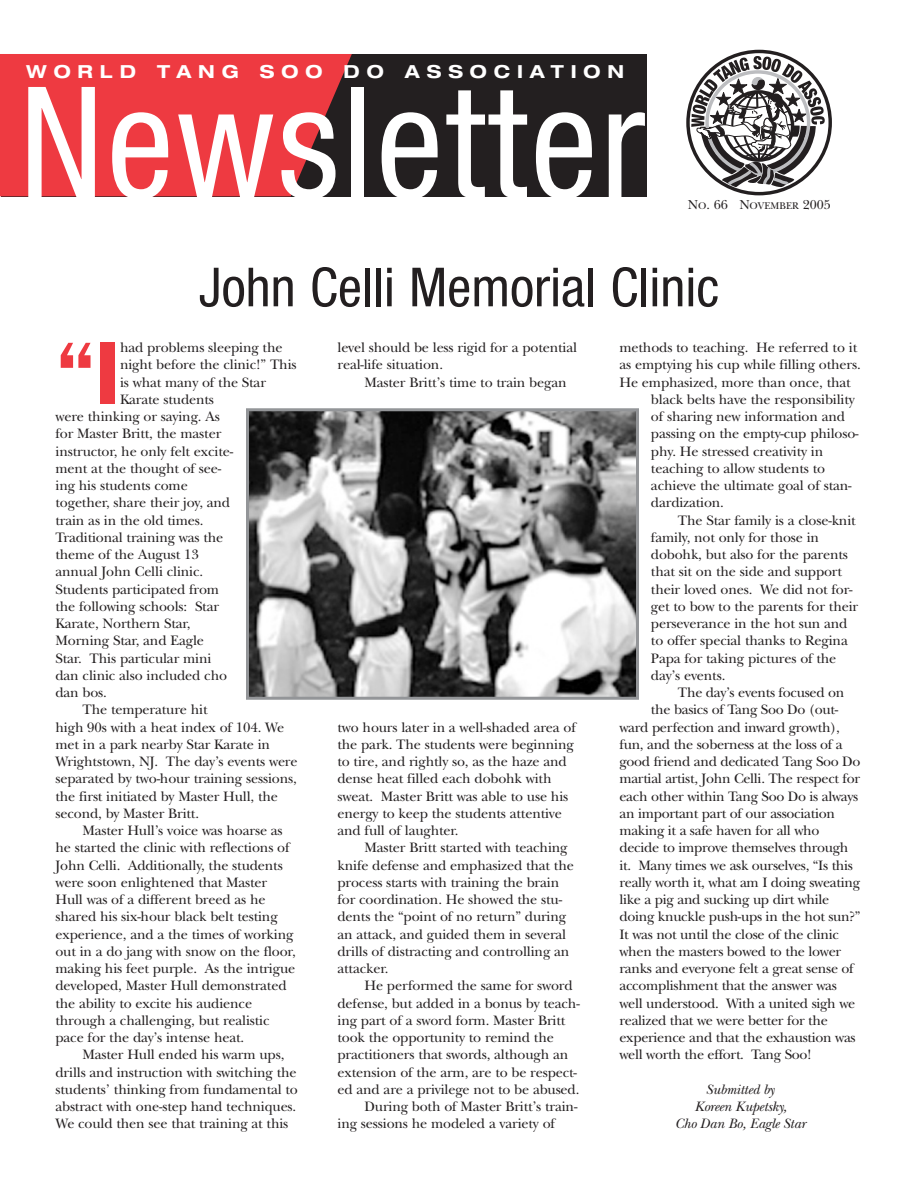
<style>
.page{position:relative;width:918px;height:1188px;background:#fff}
.page>*{position:absolute;margin:0;border:0;box-sizing:border-box;transform-origin:0 0}
.t1{font:condensed 154.5px "Helvetica Neue";letter-spacing:.02em;color:#fff}
.t2{font:600 91.65px "Franklin Got T";color:#ee3a41}
.t3{font:condensed 54px "Helvetica Neue";color:#231f20}
.t4{font:700 expanded 18px "Helvetica Neue";letter-spacing:.385em;color:#fff}
.t5{font:14.25px/17.2px "New Baskerville";letter-spacing:-.01em;color:#231f20}
.t6{font:italic 14.25px/17.2px "New Baskerville";letter-spacing:-.01em;color:#231f20;text-align:center}
.t7{font:13.5px "New Baskerville";color:#231f20}
.s1{font-size:10.2px}
</style>
<div class="page">
<div style="left:1px;top:54px;width:645px;height:142px;background:#231f20"></div>
<svg style="left:0;top:54px;width:352px;height:142px;background:#dd373e"></svg>
<svg style="left:686px;top:50px;width:146px;height:145px"></svg>
<img style="left:250px;top:412px;width:385px;height:284px">
<div style="left:246px;top:408px;width:393px;height:292px;border:3px solid #939598"></div>
<p class="t4" style="left:26px;top:64px;width:600px">WORLD TANG SOO DO ASSOCIATION</p>
<h1 class="t1" style="left:19px;top:87px;width:627px">Newsletter</h1>
<p class="t7" style="left:688px;top:199px;width:145px">N<span class="s1">O</span>. 66 N<span class="s1">OVEMBER</span> 2005</p>
<h3 class="t3" style="left:199px;top:268px;width:522px">John Celli Memorial Clinic</h3>
<h2 class="t2" style="left:56px;top:339px;width:67px">“I</h2>
<p class="t5" style="left:120px;top:341px;width:164px">had problems sleeping the</p>
<p class="t5" style="left:120px;top:358px;width:178px">night before the clinic!” This</p>
<p class="t5" style="left:120px;top:375px;width:148px">is what many of the Star</p>
<p class="t5" style="left:120px;top:392px;width:96px">Karate students</p>
<p class="t5" style="left:56px;top:410px;width:166px">were thinking or saying. As</p>
<p class="t5" style="left:56px;top:427px;width:167px">for Master Britt, the master</p>
<p class="t5" style="left:56px;top:444px;width:179px">instructor, he only felt excite-</p>
<p class="t5" style="left:56px;top:461px;width:167px">ment at the thought of see-</p>
<p class="t5" style="left:56px;top:479px;width:134px">ing his students come</p>
<p class="t5" style="left:56px;top:496px;width:176px">together, share their joy, and</p>
<p class="t5" style="left:56px;top:513px;width:150px">train as in the old times.</p>
<p class="t5" style="left:56px;top:530px;width:169px">Traditional training was the</p>
<p class="t5" style="left:56px;top:548px;width:145px">theme of the August 13</p>
<p class="t5" style="left:56px;top:565px;width:149px">annual John Celli clinic.</p>
<p class="t5" style="left:56px;top:582px;width:165px">Students participated from</p>
<p class="t5" style="left:56px;top:599px;width:165px">the following schools: Star</p>
<p class="t5" style="left:56px;top:617px;width:137px">Karate, Northern Star,</p>
<p class="t5" style="left:56px;top:634px;width:150px">Morning Star, and Eagle</p>
<p class="t5" style="left:56px;top:651px;width:157px">Star. This particular mini</p>
<p class="t5" style="left:56px;top:668px;width:173px">dan clinic also included cho</p>
<p class="t5" style="left:56px;top:686px;width:53px">dan bos.</p>
<p class="t5" style="left:82px;top:703px;width:127px">The temperature hit</p>
<p class="t5" style="left:56px;top:720px;width:230px">high 90s with a heat index of 104. We</p>
<p class="t5" style="left:56px;top:737px;width:216px">met in a park nearby Star Karate in</p>
<p class="t5" style="left:56px;top:755px;width:244px">Wrightstown, NJ. The day’s events were</p>
<p class="t5" style="left:56px;top:772px;width:243px">separated by two-hour training sessions,</p>
<p class="t5" style="left:56px;top:789px;width:224px">the first initiated by Master Hull, the</p>
<p class="t5" style="left:56px;top:806px;width:145px">second, by Master Britt.</p>
<p class="t5" style="left:82px;top:824px;width:202px">Master Hull’s voice was hoarse as</p>
<p class="t5" style="left:56px;top:841px;width:236px">he started the clinic with reflections of</p>
<p class="t5" style="left:56px;top:858px;width:229px">John Celli. Additionally, the students</p>
<p class="t5" style="left:56px;top:875px;width:213px">were soon enlightened that Master</p>
<p class="t5" style="left:56px;top:893px;width:212px">Hull was of a different breed as he</p>
<p class="t5" style="left:56px;top:910px;width:224px">shared his six-hour black belt testing</p>
<p class="t5" style="left:56px;top:927px;width:240px">experience, and a the times of working</p>
<p class="t5" style="left:56px;top:944px;width:242px">out in a do jang with snow on the floor,</p>
<p class="t5" style="left:56px;top:962px;width:241px">making his feet purple. As the intrigue</p>
<p class="t5" style="left:56px;top:979px;width:233px">developed, Master Hull demonstrated</p>
<p class="t5" style="left:56px;top:996px;width:198px">the ability to excite his audience</p>
<p class="t5" style="left:56px;top:1013px;width:216px">through a challenging, but realistic</p>
<p class="t5" style="left:56px;top:1031px;width:190px">pace for the day’s intense heat.</p>
<p class="t5" style="left:82px;top:1048px;width:203px">Master Hull ended his warm ups,</p>
<p class="t5" style="left:56px;top:1065px;width:243px">drills and instruction with switching the</p>
<p class="t5" style="left:56px;top:1082px;width:244px">students’ thinking from fundamental to</p>
<p class="t5" style="left:56px;top:1100px;width:242px">abstract with one-step hand techniques.</p>
<p class="t5" style="left:56px;top:1117px;width:234px">We could then see that training at this</p>
<p class="t5" style="left:337px;top:341px;width:241px">level should be less rigid for a potential real-life situation.</p>
<p class="t5" style="left:364px;top:375px;width:204px">Master Britt’s time to train began</p>
<p class="t5" style="left:337px;top:720px;width:240px">two hours later in a well-shaded area of the park. The students were beginning to tire, and rightly so, as the haze and dense heat filled each dobohk with sweat. Master Britt was able to use his energy to keep the students attentive and full of laughter.</p>
<p class="t5" style="left:337px;top:841px;width:238px;text-indent:27px">Master Britt started with teaching knife defense and emphasized that the process starts with training the brain for coordination. He showed the stu&shy;dents the “point of no return” during an attack, and guided them in several drills of distracting and controlling an attacker.</p>
<p class="t5" style="left:364px;top:979px;width:210px">He performed the same for sword</p>
<p class="t5" style="left:337px;top:996px;width:244px">defense, but added in a bonus by teach-</p>
<p class="t5" style="left:337px;top:1013px;width:229px">ing part of a sword form. Master Britt</p>
<p class="t5" style="left:337px;top:1031px;width:218px">took the opportunity to remind the</p>
<p class="t5" style="left:337px;top:1048px;width:232px">practitioners that swords, although an</p>
<p class="t5" style="left:337px;top:1065px;width:241px">extension of the arm, are to be respect-</p>
<p class="t5" style="left:337px;top:1082px;width:243px">ed and are a privilege not to be abused.</p>
<p class="t5" style="left:364px;top:1100px;width:214px">During both of Master Britt’s train-</p>
<p class="t5" style="left:337px;top:1117px;width:219px">ing sessions he modeled a variety of</p>
<p class="t5" style="left:619px;top:341px;width:239px">methods to teaching. He referred to it</p>
<p class="t5" style="left:619px;top:358px;width:243px">as emptying his cup while filling others.</p>
<p class="t5" style="left:619px;top:375px;width:233px">He emphasized, more than once, that</p>
<p class="t5" style="left:651px;top:392px;width:205px">black belts have the responsibility</p>
<p class="t5" style="left:651px;top:410px;width:196px">of sharing new information and</p>
<p class="t5" style="left:651px;top:427px;width:209px">passing on the empty-cup philoso-</p>
<p class="t5" style="left:651px;top:444px;width:174px">phy. He stressed creativity in</p>
<p class="t5" style="left:651px;top:461px;width:176px">teaching to allow students to</p>
<p class="t5" style="left:651px;top:479px;width:202px">achieve the ultimate goal of stan-</p>
<p class="t5" style="left:651px;top:496px;width:75px">dardization.</p>
<p class="t5" style="left:678px;top:513px;width:179px">The Star family is a close-knit</p>
<p class="t5" style="left:651px;top:530px;width:170px">family, not only for those in</p>
<p class="t5" style="left:651px;top:548px;width:198px">dobohk, but also for the parents</p>
<p class="t5" style="left:651px;top:565px;width:193px">that sit on the side and support</p>
<p class="t5" style="left:651px;top:582px;width:203px">their loved ones. We did not for-</p>
<p class="t5" style="left:651px;top:599px;width:209px">get to bow to the parents for their</p>
<p class="t5" style="left:651px;top:617px;width:198px">perseverance in the hot sun and</p>
<p class="t5" style="left:651px;top:634px;width:198px">to offer special thanks to Regina</p>
<p class="t5" style="left:651px;top:651px;width:187px">Papa for taking pictures of the</p>
<p class="t5" style="left:651px;top:668px;width:76px">day’s events.</p>
<p class="t5" style="left:678px;top:686px;width:168px">The day’s events focused on</p>
<p class="t5" style="left:651px;top:703px;width:189px">the basics of Tang Soo Do (out-</p>
<p class="t5" style="left:619px;top:720px;width:222px">ward perfection and inward growth),</p>
<p class="t5" style="left:619px;top:737px;width:225px">fun, and the soberness at the loss of a</p>
<p class="t5" style="left:619px;top:755px;width:243px">good friend and dedicated Tang Soo Do</p>
<p class="t5" style="left:619px;top:772px;width:242px">martial artist, John Celli. The respect for</p>
<p class="t5" style="left:619px;top:789px;width:240px">each other within Tang Soo Do is always</p>
<p class="t5" style="left:619px;top:806px;width:217px">an important part of our association</p>
<p class="t5" style="left:619px;top:824px;width:201px">making it a safe haven for all who</p>
<p class="t5" style="left:619px;top:841px;width:231px">decide to improve themselves through</p>
<p class="t5" style="left:619px;top:858px;width:235px">it. Many times we ask ourselves, “Is this</p>
<p class="t5" style="left:619px;top:875px;width:242px">really worth it, what am I doing sweating</p>
<p class="t5" style="left:619px;top:893px;width:211px">like a pig and sucking up dirt while</p>
<p class="t5" style="left:619px;top:910px;width:243px">doing knuckle push-ups in the hot sun?”</p>
<p class="t5" style="left:619px;top:927px;width:221px">It was not until the close of the clinic</p>
<p class="t5" style="left:619px;top:944px;width:223px">when the masters bowed to the lower</p>
<p class="t5" style="left:619px;top:962px;width:236px">ranks and everyone felt a great sense of</p>
<p class="t5" style="left:619px;top:979px;width:219px">accomplishment that the answer was</p>
<p class="t5" style="left:619px;top:996px;width:237px">well understood. With a united sigh we</p>
<p class="t5" style="left:619px;top:1013px;width:210px">realized that we were better for the</p>
<p class="t5" style="left:619px;top:1031px;width:238px">experience and that the exhaustion was</p>
<p class="t5" style="left:619px;top:1048px;width:194px">well worth the effort. Tang Soo!</p>
<p class="t6" style="left:675px;top:1082px;width:132px">Submitted by<br>Koreen Kupetsky,<br>Cho Dan Bo, Eagle Star</p>
</div>
